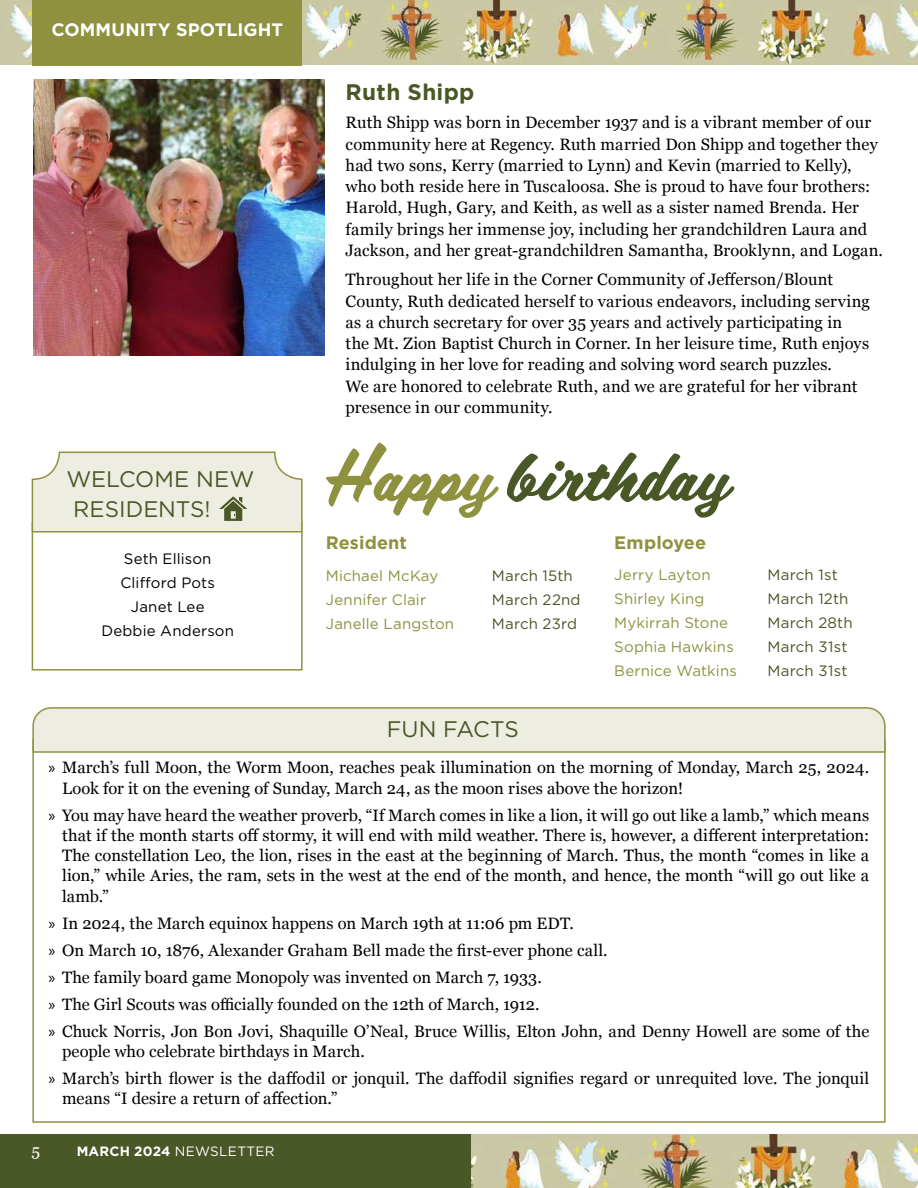
<style>
.page{position:relative;width:918px;height:1188px;background:#fff}
.page>*{position:absolute;margin:0;border:0;box-sizing:border-box;transform-origin:0 0}
.t1{font:22.5px/30px "Gotham";color:#4a5726}
.t2{font:700 22.5px "Gotham";letter-spacing:.015em;color:#4a5726}
.t3{font:700 18px "Gotham";letter-spacing:.005em;color:#fff}
.t4{font:700 18px "Gotham";letter-spacing:.005em;color:#8e923f}
.t5{font:16.5px/21.3px "Georgia";letter-spacing:.005em;color:#000}
.t6{font:16.5px "Georgia";color:#fff}
.t7{font:15px/24px "Gotham";letter-spacing:.01em;color:#8e923f}
.t8{font:15px/24px "Gotham";letter-spacing:.015em;color:#4a5726}
.t9{font:15px/24px "Gotham";letter-spacing:.01em;color:#000;text-align:center}
.t10{font:13.5px "Gotham";letter-spacing:.025em;color:#fff}
.s1{font-family:"Myriad Pro"}
.s2{font-weight:700}
</style>
<div class="page">
<img style="left:471px;top:1135px;width:447px;height:53px">
<div style="left:0;top:1135px;width:471px;height:53px;background:#4a5726"></div>
<img style="left:0;top:0;width:918px;height:64px">
<div style="left:32px;top:522px;width:271px;height:149px;border:2px solid #8e923f"></div>
<svg style="left:31px;top:451px;width:272px;height:82px;background:#e8e7d9"></svg>
<svg style="left:326px;top:443px;width:173px;height:75px"></svg>
<svg style="left:507px;top:453px;width:227px;height:65px"></svg>
<div style="left:32px;top:0;width:270px;height:65px;background:#8e923f"></div>
<img style="left:33px;top:80px;width:291px;height:275px">
<svg style="left:32px;top:707px;width:854px;height:47px;background:#e8e7d7"></svg>
<p class="t3" style="left:52px;top:18px;width:233px">COMMUNITY SPOTLIGHT</p>
<h1 class="t1" style="left:73px;top:464px;width:183px;text-indent:-7px">WELCOME NEW<br>RESIDENTS!</h1>
<p class="t9" style="left:101px;top:547px;width:134px">Seth Ellison<br>Clifford Pots<br>Janet Lee<br>Debbie Anderson</p>
<h1 class="t2" style="left:346px;top:77px;width:130px">Ruth Shipp</h1>
<p class="t5" style="left:346px;top:111px;width:539px">Ruth Shipp was born in December 1937 and is a vibrant member of our community here at Regency. Ruth married Don Shipp and together they had two sons, Kerry (married to Lynn) and Kevin (married to Kelly), who both reside here in Tuscaloosa. She is proud to have four brothers:<br>Harold, Hugh, Gary, and Keith, as well as a sister named Brenda. Her family brings her immense joy, including her grandchildren Laura and Jackson, and her great-grandchildren Samantha, Brooklynn, and Logan.</p>
<p class="t5" style="left:346px;top:268px;width:526px">Throughout her life in the Corner Community of Jefferson/Blount County, Ruth dedicated herself to various endeavors, including serving as a church secretary for over 35 years and actively participating in the Mt. Zion Baptist Church in Corner. In her leisure time, Ruth enjoys indulging in her love for reading and solving word search puzzles.<br>We are honored to celebrate Ruth, and we are grateful for her vibrant presence in our community.</p>
<p class="t4" style="left:326px;top:530px;width:83px">Resident</p>
<p class="t4" style="left:614px;top:530px;width:93px">Employee</p>
<p class="t7" style="left:326px;top:563px;width:130px">Michael McKay<br>Jennifer Clair<br>Janelle Langston</p>
<p class="t8" style="left:492px;top:563px;width:90px">March 15th<br>March 22nd<br>March 23rd</p>
<p class="t7" style="left:614px;top:563px;width:124px">Jerry Layton<br>Shirley King<br>Mykirrah Stone<br>Sophia Hawkins<br>Bernice Watkins</p>
<p class="t8" style="left:768px;top:563px;width:86px">March 1st<br>March 12th<br>March 28th<br>March 31st<br>March 31st</p>
<h1 class="t1" style="left:387px;top:714px;width:134px">FUN FACTS</h1>
<p class="t5" style="left:62px;top:757px;width:809px;line-height:20.2px;text-indent:-13px"><span class="s1">»</span> March’s full Moon, the Worm Moon, reaches peak illumination on the morning of Monday, March 25, 2024.<br>Look for it on the evening of Sunday, March 24, as the moon rises above the horizon!</p>
<p class="t5" style="left:62px;top:804px;width:809px;line-height:20.2px;text-align:justify;text-indent:-13px"><span class="s1">»</span> You may have heard the weather proverb, “If March comes in like a lion, it will go out like a lamb,” which means that if the month starts off stormy, it will end with mild weather. There is, however, a different interpretation:<br>The constellation Leo, the lion, rises in the east at the beginning of March. Thus, the month “comes in like a lion,” while Aries, the ram, sets in the west at the end of the month, and hence, the month “will go out like a lamb.”</p>
<p class="t5" style="left:49px;top:909px;width:822px;line-height:27px"><span class="s1">»</span> In 2024, the March equinox happens on March 19th at 11:06 pm EDT.<br><span class="s1">»</span> On March 10, 1876, Alexander Graham Bell made the first-ever phone call.<br><span class="s1">»</span> The family board game Monopoly was invented on March 7, 1933.<br><span class="s1">»</span> The Girl Scouts was officially founded on the 12th of March, 1912.<br><span class="s1">»</span> Chuck Norris, Jon Bon Jovi, Shaquille O’Neal, Bruce Willis, Elton John, and Denny Howell are some of the</p>
<p class="t5" style="left:49px;top:1037px;width:822px;line-height:27px;text-indent:13px">people who celebrate birthdays in March.<br><span class="s1">»</span> March’s birth flower is the daffodil or jonquil. The daffodil signifies regard or unrequited love. The jonquil</p>
<p class="t5" style="left:62px;top:1087px;width:277px">means “I desire a return of affection.”</p>
<p class="t6" style="left:32px;top:1138px;width:10px">5</p>
<p class="t10" style="left:77px;top:1142px;width:199px"><span class="s2">MARCH 2024</span> NEWSLETTER</p>
</div>
